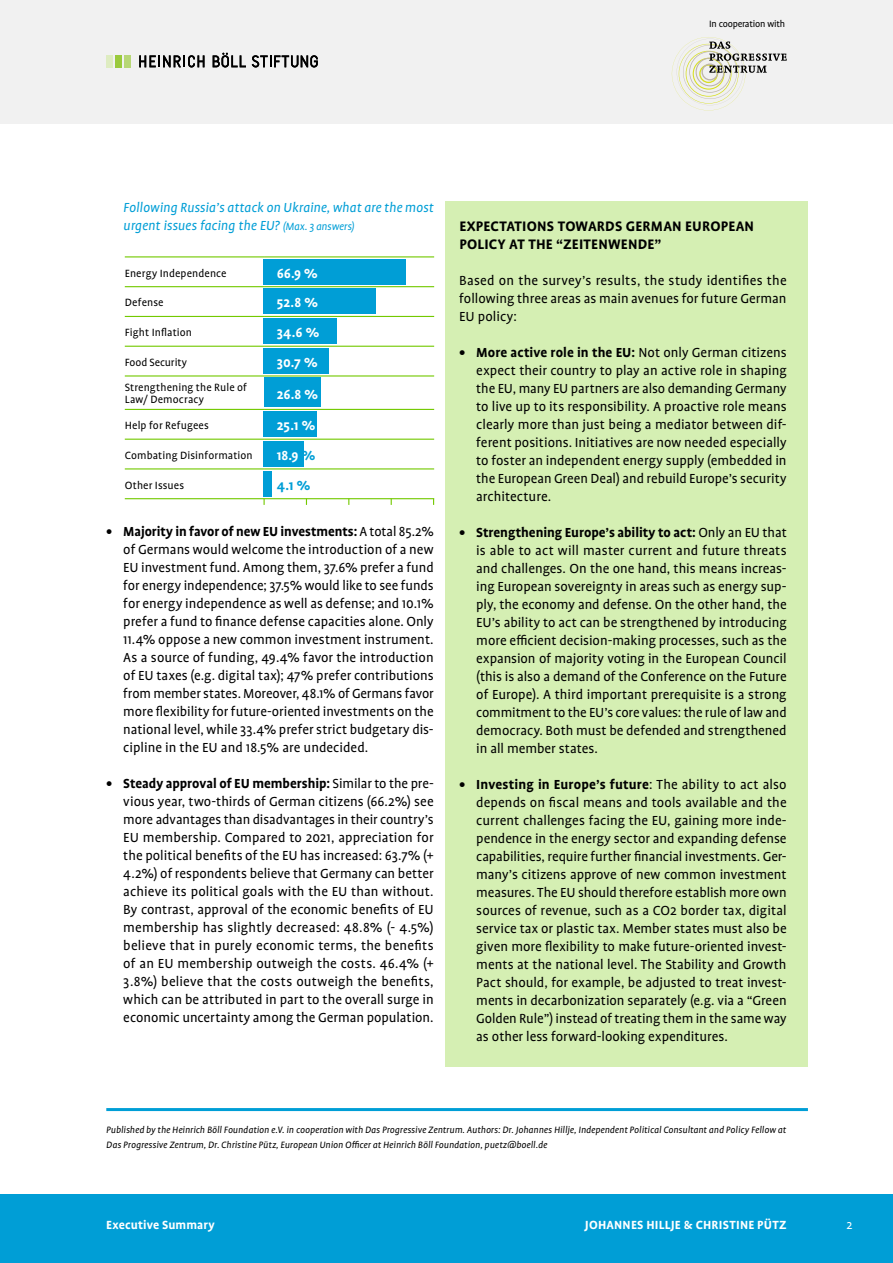
<style>
.page{position:relative;width:893px;height:1263px;background:#fff}
.page>*{position:absolute;margin:0;border:0;box-sizing:border-box;transform-origin:0 0}
.t1{font:700 15.75px/18px "Profile Pro";letter-spacing:.015em;color:#000}
.t2{font:15px/18px "Profile Pro";color:#000;text-align:justify}
.t3{font:italic 15px/18px "Profile Pro";color:#009ed6}
.t4{font:700 15px "Profile Pro";color:#fff}
.t5{font:700 15px "Profile Pro";color:#009ed6}
.t6{font:700 13.5px "Profile Pro";letter-spacing:.015em;color:#fff}
.t7{font:13.5px "Profile Pro";color:#fff}
.t8{font:12px/12px "Profile Pro";letter-spacing:.01em;color:#000}
.t9{font:italic 10.5px/15px "Profile Pro";letter-spacing:.005em;color:#000}
.t10{font:10.5px "Profile Pro";letter-spacing:-.02em;color:#000}
.s1{font-size:12px}
.s2{color:#009ed6}
.s3{font-weight:700}
</style>
<div class="page">
<div style="left:0;top:0;width:893px;height:123px;background:#f1f1f1"></div>
<div style="left:0;top:1195px;width:893px;height:68px;background:#009ed6"></div>
<div style="left:124px;top:55px;width:7px;height:13px;background:#b7d776"></div>
<div style="left:115px;top:55px;width:7px;height:13px;background:#9aca3c"></div>
<div style="left:106px;top:55px;width:7px;height:13px;background:#deecc1"></div>
<svg style="left:139px;top:55px;width:65px;height:13px"></svg>
<svg style="left:213px;top:53px;width:33px;height:15px"></svg>
<svg style="left:252px;top:55px;width:66px;height:13px"></svg>
<svg style="left:672px;top:37px;width:115px;height:73px"></svg>
<div style="left:446px;top:201px;width:362px;height:866px;background:#d5efb3"></div>
<hr style="left:106px;top:1108px;width:702px;height:3px;background:#009ed6">
<div style="left:264px;top:259px;width:142px;height:25px;background:#009ed6"></div>
<div style="left:264px;top:348px;width:65px;height:26px;background:#009ed6"></div>
<div style="left:264px;top:441px;width:40px;height:26px;background:#009ed6"></div>
<div style="left:264px;top:411px;width:53px;height:26px;background:#009ed6"></div>
<div style="left:264px;top:378px;width:56px;height:29px;background:#009ed6"></div>
<div style="left:264px;top:289px;width:112px;height:25px;background:#009ed6"></div>
<div style="left:264px;top:318px;width:73px;height:26px;background:#009ed6"></div>
<div style="left:264px;top:471px;width:8px;height:25px;background:#009ed6"></div>
<hr style="left:125px;top:256px;width:139px;height:1px;background:#73c900">
<hr style="left:264px;top:256px;width:170px;height:1px;background:#73c900">
<hr style="left:125px;top:286px;width:139px;height:1px;background:#73c900">
<hr style="left:264px;top:286px;width:170px;height:1px;background:#73c900">
<hr style="left:125px;top:316px;width:139px;height:1px;background:#73c900">
<hr style="left:264px;top:316px;width:170px;height:1px;background:#73c900">
<hr style="left:125px;top:346px;width:139px;height:1px;background:#73c900">
<hr style="left:264px;top:346px;width:170px;height:1px;background:#73c900">
<hr style="left:125px;top:375px;width:139px;height:2px;background:#73c900">
<hr style="left:264px;top:375px;width:170px;height:2px;background:#73c900">
<hr style="left:125px;top:409px;width:139px;height:1px;background:#73c900">
<hr style="left:264px;top:409px;width:170px;height:1px;background:#73c900">
<hr style="left:125px;top:439px;width:139px;height:1px;background:#73c900">
<hr style="left:264px;top:439px;width:170px;height:1px;background:#73c900">
<hr style="left:125px;top:468px;width:139px;height:1px;background:#73c900">
<hr style="left:264px;top:468px;width:170px;height:1px;background:#73c900">
<hr style="left:125px;top:498px;width:139px;height:1px;background:#73c900">
<hr style="left:264px;top:498px;width:170px;height:1px;background:#73c900">
<p class="t10" style="left:709px;top:18px;width:78px">In cooperation with</p>
<p class="t3" style="left:123px;top:199px;width:312px">Following Russia’s attack on Ukraine, what are the most urgent issues facing the EU? <span class="s1">(Max. 3 answers)</span></p>
<p class="t8" style="left:125px;top:267px;width:103px">Energy Independence</p>
<p class="t4" style="left:277px;top:264px;width:42px">66.9 %</p>
<p class="t8" style="left:125px;top:297px;width:40px">Defense</p>
<p class="t4" style="left:277px;top:294px;width:43px">52.8 %</p>
<p class="t8" style="left:125px;top:327px;width:69px">Fight Inflation</p>
<p class="t4" style="left:277px;top:324px;width:44px">34.6 %</p>
<p class="t8" style="left:125px;top:357px;width:64px">Food Security</p>
<p class="t4" style="left:277px;top:353px;width:42px">30.7 %</p>
<p class="t8" style="left:125px;top:382px;width:124px">Strengthening the Rule of<br>Law/ Democracy</p>
<p class="t4" style="left:277px;top:385px;width:43px">26.8 %</p>
<p class="t8" style="left:125px;top:420px;width:86px">Help for Refugees</p>
<p class="t4" style="left:277px;top:417px;width:40px">25.1 %</p>
<p class="t8" style="left:125px;top:450px;width:129px">Combating Disinformation</p>
<p class="t4" style="left:277px;top:446px;width:40px">18.9 <span class="s2">%</span></p>
<p class="t8" style="left:125px;top:479px;width:61px">Other Issues</p>
<p class="t5" style="left:277px;top:476px;width:35px">4.1 %</p>
<p class="t2" style="left:123px;top:523px;width:312px;text-indent:-17px"><span class="s3">• Majority in favor of new EU investments:</span> A total 85.2% of Germans would welcome the introduction of a new EU investment fund. Among them, 37.6% prefer a fund for energy independence; 37.5% would like to see funds for energy independence as well as defense; and 10.1% prefer a fund to finance defense capacities alone. Only 11.4% oppose a new common investment instrument.<br>As a source of funding, 49.4% favor the introduction of EU taxes (e.g. digital tax); 47% prefer contributions from member states. Moreover, 48.1% of Germans favor more flexibility for future-oriented investments on the national level, while 33.4% prefer strict budgetary dis&shy;cipline in the EU and 18.5% are undecided.</p>
<p class="t2" style="left:123px;top:775px;width:312px;text-indent:-17px"><span class="s3">• Steady approval of EU membership:</span> Similar to the pre&shy;vious year, two-thirds of German citizens (66.2%) see more advantages than disadvantages in their country’s EU membership. Compared to 2021, appreciation for the political benefits of the EU has increased: 63.7% (+ 4.2%) of respondents believe that Germany can better achieve its political goals with the EU than without.<br>By contrast, approval of the economic benefits of EU membership has slightly decreased: 48.8% (- 4.5%) believe that in purely economic terms, the benefits of an EU membership outweigh the costs. 46.4% (+ 3.8%) believe that the costs outweigh the benefits, which can be attributed in part to the overall surge in economic uncertainty among the German population.</p>
<p class="t1" style="left:459px;top:217px;width:296px">EXPECTATIONS TOWARDS GERMAN EUROPEAN<br>POLICY AT THE “ZEITENWENDE”</p>
<p class="t2" style="left:459px;top:272px;width:329px">Based on the survey’s results, the study identifies the following three areas as main avenues for future German EU policy:</p>
<p class="t2" style="left:476px;top:344px;width:312px;text-indent:-17px"><span class="s3">• More active role in the EU:</span> Not only German citizens expect their country to play an active role in shaping the EU, many EU partners are also demanding Germany to live up to its responsibility. A proactive role means clearly more than just being a mediator between dif&shy;ferent positions. Initiatives are now needed especially to foster an independent energy supply (embedded in the European Green Deal) and rebuild Europe’s security architecture.</p>
<p class="t2" style="left:476px;top:524px;width:312px;text-indent:-17px"><span class="s3">• Strengthening Europe’s ability to act:</span> Only an EU that is able to act will master current and future threats and challenges. On the one hand, this means increas&shy;ing European sovereignty in areas such as energy sup&shy;ply, the economy and defense. On the other hand, the EU’s ability to act can be strengthened by introducing more efficient decision-making processes, such as the expansion of majority voting in the European Council (this is also a demand of the Conference on the Future of Europe). A third important prerequisite is a strong commitment to the EU’s core values: the rule of law and democracy. Both must be defended and strengthened in all member states.</p>
<p class="t2" style="left:476px;top:776px;width:312px;text-indent:-17px"><span class="s3">• Investing in Europe’s future</span>: The ability to act also depends on fiscal means and tools available and the current challenges facing the EU, gaining more inde&shy;pendence in the energy sector and expanding defense capabilities, require further financial investments. Ger&shy;many’s citizens approve of new common investment measures. The EU should therefore establish more own sources of revenue, such as a CO2 border tax, digital service tax or plastic tax. Member states must also be given more flexibility to make future-oriented invest&shy;ments at the national level. The Stability and Growth Pact should, for example, be adjusted to treat invest&shy;ments in decarbonization separately (e.g. via a “Green Golden Rule”) instead of treating them in the same way as other less forward-looking expenditures.</p>
<p class="t9" style="left:106px;top:1122px;width:682px">Published by the Heinrich Böll Foundation e.V. in cooperation with Das Progressive Zentrum. Authors: Dr. Johannes Hillje, Independent Political Consultant and Policy Fellow at<br>Das Progressive Zentrum, Dr. Christine Pütz, European Union Officer at Heinrich Böll Foundation, puetz@boell.de</p>
<p class="t6" style="left:106px;top:1217px;width:110px">Executive Summary</p>
<p class="t6" style="left:585px;top:1217px;width:203px">JOHANNES HILLJE &amp; CHRISTINE PÜTZ</p>
<p class="t7" style="left:847px;top:1217px;width:7px">2</p>
</div>
